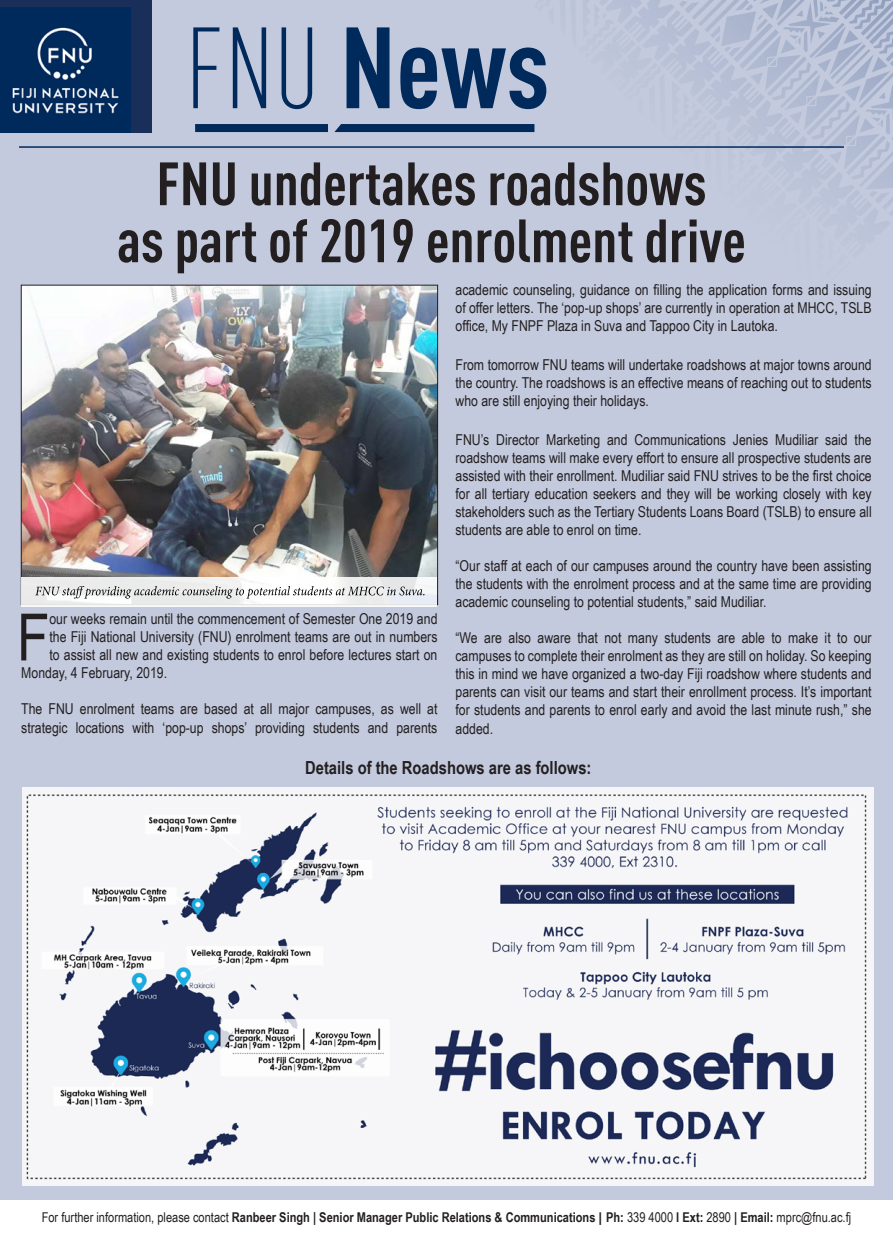
<style>
.page{position:relative;width:893px;height:1234px;background:#fff}
.page>*{position:absolute;margin:0;border:0;box-sizing:border-box;transform-origin:0 0}
.t1{font:700 113.4px "FFDIN Pro Cond";color:#00295c}
.t2{font:65.25px "Arial Narrow";color:#231f20}
.t3{font:700 60px "FFDIN Pro Cond";color:#231f20}
.t4{font:700 18px "Arial Narrow";color:#231f20}
.t5{font:15px/18px "Arial Narrow";color:#231f20;text-align:justify}
.t6{font:700 13.5px "Arial Narrow";color:#231f20}
.s1{font-weight:300}
.s2{font-weight:400}
.s3{font-family:"Arial"}
</style>
<div class="page">
<div style="left:0;top:0;width:893px;height:1199px;background:#c3cadd"></div>
<svg style="left:334px;top:0;width:559px;height:293px"></svg>
<div style="left:195px;top:124px;width:133px;height:8px;background:#00295c"></div>
<div style="left:0;top:0;width:152px;height:132px;background:#1a2e5a"></div>
<img style="left:0;top:8px;width:131px;height:124px">
<hr style="left:19px;top:146px;width:825px;height:2px;background:#00295c">
<img style="left:23px;top:287px;width:413px;height:290px">
<svg style="left:21px;top:577px;width:416px;height:29px;background:#f0f0f1"></svg>
<svg style="left:35px;top:586px;width:389px;height:12px;background:#c7c8c8"></svg>
<img style="left:22px;top:787px;width:852px;height:398px">
<p class="t1" style="left:185px;top:-18px;width:366px"><span class="s1">FNU</span> News</p>
<p class="t3" style="left:156px;top:138px;width:552px">FNU undertakes roadshows</p>
<p class="t3" style="left:117px;top:195px;width:630px">as part of 2019 enrolment drive</p>
<p class="t2" style="left:17px;top:589px;width:34px">F</p>
<p class="t5" style="left:49px;top:609px;width:389px">our weeks remain until the commencement of Semester One 2019 and</p>
<p class="t5" style="left:49px;top:627px;width:389px">the Fiji National University (FNU) enrolment teams are out in numbers</p>
<p class="t5" style="left:49px;top:645px;width:389px">to assist all new and existing students to enrol before lectures start on</p>
<p class="t5" style="left:21px;top:663px;width:147px">Monday, 4 February, 2019.</p>
<p class="t5" style="left:21px;top:699px;width:418px">The FNU enrolment teams are based at all major campuses, as well at strategic locations with ‘pop-up shops’ providing students and parents</p>
<p class="t5" style="left:455px;top:280px;width:418px">academic counseling, guidance on filling the application forms and issuing of offer letters. The ‘pop-up shops’ are currently in operation at MHCC, TSLB office, My FNPF Plaza in Suva and Tappoo City in Lautoka.</p>
<p class="t5" style="left:455px;top:355px;width:418px">From tomorrow FNU teams will undertake roadshows at major towns around the country. The roadshows is an effective means of reaching out to students who are still enjoying their holidays.</p>
<p class="t5" style="left:455px;top:430px;width:418px">FNU’s Director Marketing and Communications Jenies Mudiliar said the roadshow teams will make every effort to ensure all prospective students are assisted with their enrollment. Mudiliar said FNU strives to be the first choice for all tertiary education seekers and they will be working closely with key stakeholders such as the Tertiary Students Loans Board (TSLB) to ensure all students are able to enrol on time.</p>
<p class="t5" style="left:455px;top:556px;width:418px">“Our staff at each of our campuses around the country have been assisting the students with the enrolment process and at the same time are providing academic counseling to potential students,” said Mudiliar.</p>
<p class="t5" style="left:455px;top:628px;width:418px">“We are also aware that not many students are able to make it to our campuses to complete their enrolment as they are still on holiday. So keeping this in mind we have organized a two-day Fiji roadshow where students and parents can visit our teams and start their enrollment process. It’s important for students and parents to enrol early and avoid the last minute rush,” she added.</p>
<p class="t4" style="left:305px;top:754px;width:288px">Details of the Roadshows are as follows:</p>
<p class="t6" style="left:42px;top:1207px;width:811px"><span class="s2">For further information, please contact</span> Ranbeer Singh | Senior Manager Public Relations &amp; Communications <span class="s3">|</span> Ph: <span class="s2">339 4000</span> l Ext: <span class="s2">2890</span> | Email: <span class="s2">mprc@fnu.ac.fj</span></p>
</div>
